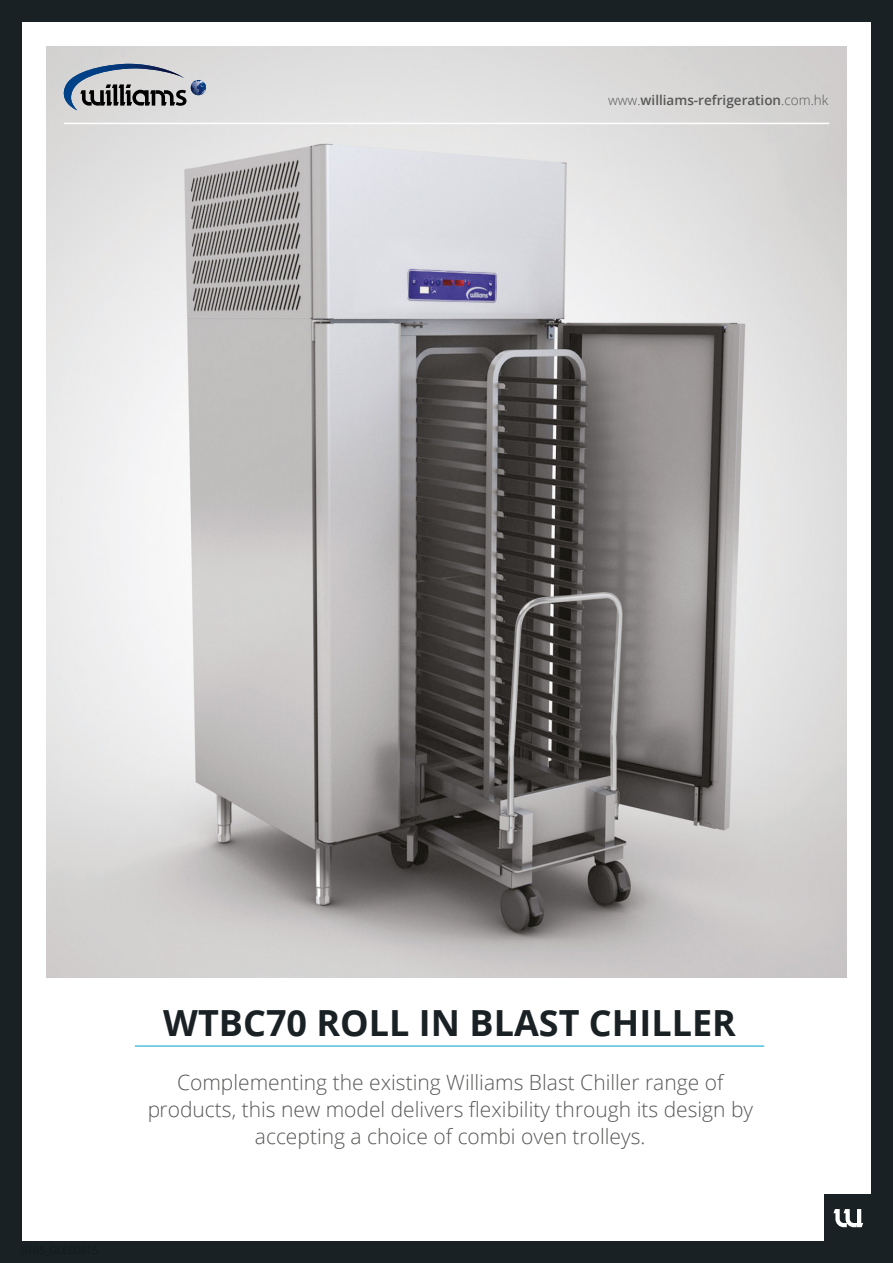
<style>
.page{position:relative;width:893px;height:1263px;background:#fff}
.page>*{position:absolute;margin:0;border:0;box-sizing:border-box;transform-origin:0 0}
.t1{font:700 36px "Open Sans";color:#192125}
.t2{font:300 21px/27px "Open Sans";color:#575756;text-align:center}
.Body{font:600 13.5px "Open Sans";color:#575756}
.s1{font-weight:300}
</style>
<div class="page">
<img style="left:46px;top:46px;width:801px;height:932px">
<div style="left:0;top:0;width:893px;height:21px;background:#192125"></div>
<div style="left:0;top:0;width:21px;height:1263px;background:#192125"></div>
<hr style="left:135px;top:1045px;width:629px;height:2px;background:#51c1dd">
<div style="left:0;top:1242px;width:893px;height:21px;background:#192125"></div>
<div style="left:872px;top:13px;width:21px;height:1250px;background:#192125"></div>
<div style="left:825px;top:1195px;width:68px;height:68px;background:#192125"></div>
<svg style="left:833px;top:1209px;width:30px;height:18px"></svg>
<svg style="left:185px;top:64px;width:21px;height:46px"></svg>
<img style="left:64px;top:64px;width:121px;height:46px">
<hr style="left:64px;top:123px;width:765px;height:1px;background:#fff">
<p class="Body" style="left:608px;top:91px;width:222px"><span class="s1">www.</span>williams-refrigeration<span class="s1">.com.hk</span></p>
<h1 class="t1" style="left:163px;top:998px;width:574px">WTBC70 ROLL IN BLAST CHILLER</h1>
<p class="t2" style="left:147px;top:1069px;width:608px">Complementing the existing Williams Blast Chiller range of products, this new model delivers flexibility through its design by accepting a choice of combi oven trolleys.</p>
</div>
